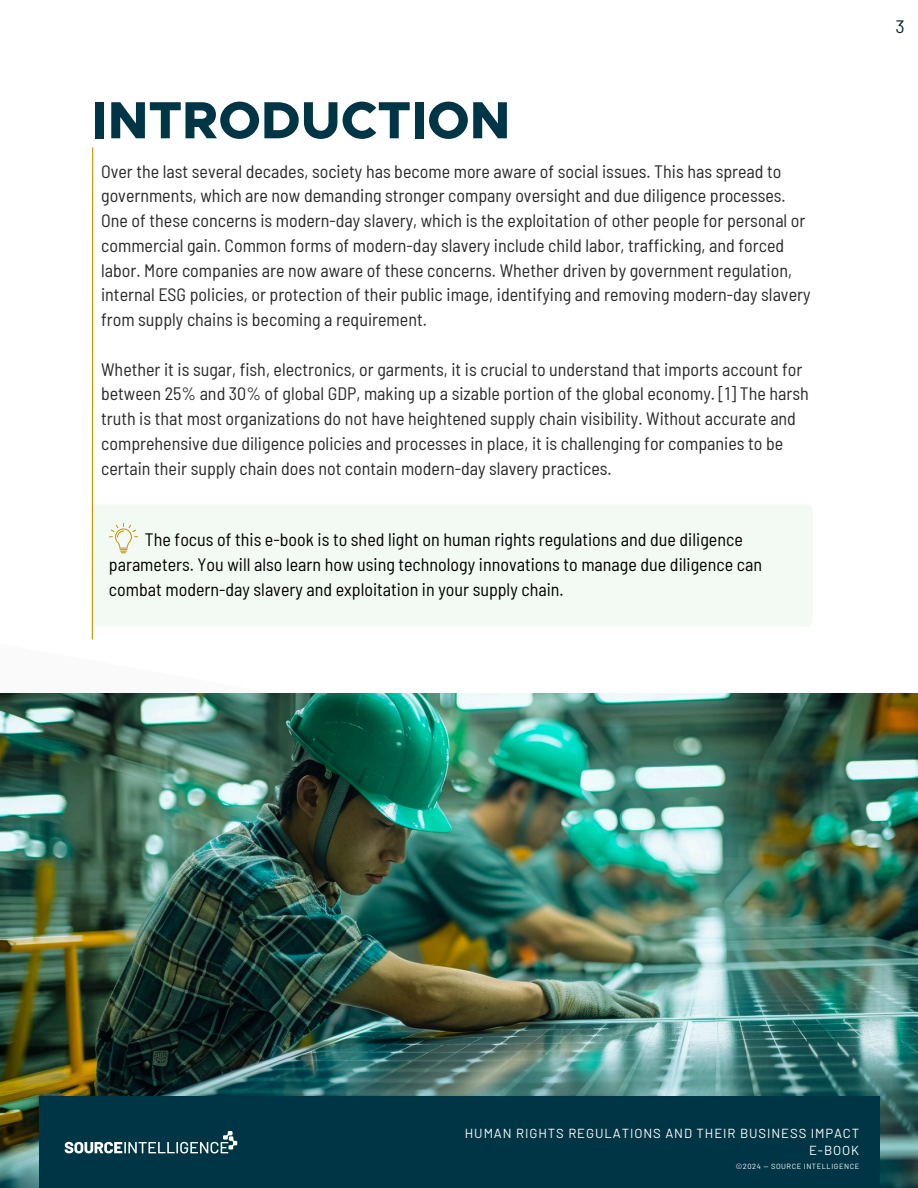
<style>
.page{position:relative;width:918px;height:1188px;background:#fff}
.page>*{position:absolute;margin:0;border:0;box-sizing:border-box;transform-origin:0 0}
.t1{font:800 52.5px "Metropolis";color:#003545}
.t2{font:semi-condensed 18px/24.8px "Barlow";color:#292929}
.t3{font:semi-condensed 18px/24.8px "Barlow";color:#000}
.t4{font:18px "Barlow";color:#112037}
.t5{font:13.05px/17.4px "Barlow";letter-spacing:.07em;color:#fff;text-align:right}
.t6{font:7.5px "Barlow";letter-spacing:.07em;color:#fff}
</style>
<div class="page">
<img style="left:0;top:694px;width:918px;height:494px">
<div style="left:93px;top:505px;width:719px;height:121px;background:#f3faf3"></div>
<hr style="left:92px;top:147px;width:1px;height:492px;background:#c39700">
<div style="left:39px;top:1096px;width:840px;height:92px;background:#003545"></div>
<svg style="left:65px;top:1131px;width:172px;height:22px"></svg>
<svg style="left:109px;top:523px;width:29px;height:30px"></svg>
<h2 class="t1" style="left:92px;top:97px;width:420px">INTRODUCTION</h2>
<p class="t2" style="left:101px;top:158px;width:711px">Over the last several decades, society has become more aware of social issues. This has spread to governments, which are now demanding stronger company oversight and due diligence processes.<br>One of these concerns is modern-day slavery, which is the exploitation of other people for personal or commercial gain. Common forms of modern-day slavery include child labor, trafficking, and forced labor. More companies are now aware of these concerns. Whether driven by government regulation, internal ESG policies, or protection of their public image, identifying and removing modern-day slavery from supply chains is becoming a requirement.</p>
<h1 class="t2" style="left:101px;top:356px;width:709px">Whether it is sugar, fish, electronics, or garments, it is crucial to understand that imports account for between 25% and 30% of global GDP, making up a sizable portion of the global economy. [1] The harsh truth is that most organizations do not have heightened supply chain visibility. Without accurate and comprehensive due diligence policies and processes in place, it is challenging for companies to be certain their supply chain does not contain modern-day slavery practices.</h1>
<p class="t3" style="left:109px;top:527px;width:655px;text-indent:36px">The focus of this e-book is to shed light on human rights regulations and due diligence parameters. You will also learn how using technology innovations to manage due diligence can combat modern-day slavery and exploitation in your supply chain.</p>
<p class="t4" style="left:895px;top:15px;width:11px">3</p>
<h2 class="t5" style="left:465px;top:1124px;width:396px">HUMAN RIGHTS REGULATIONS AND THEIR BUSINESS IMPACT<br>E-BOOK</h2>
<p class="t6" style="left:736px;top:1161px;width:125px">©2024 — SOURCE INTELLIGENCE</p>
</div>
